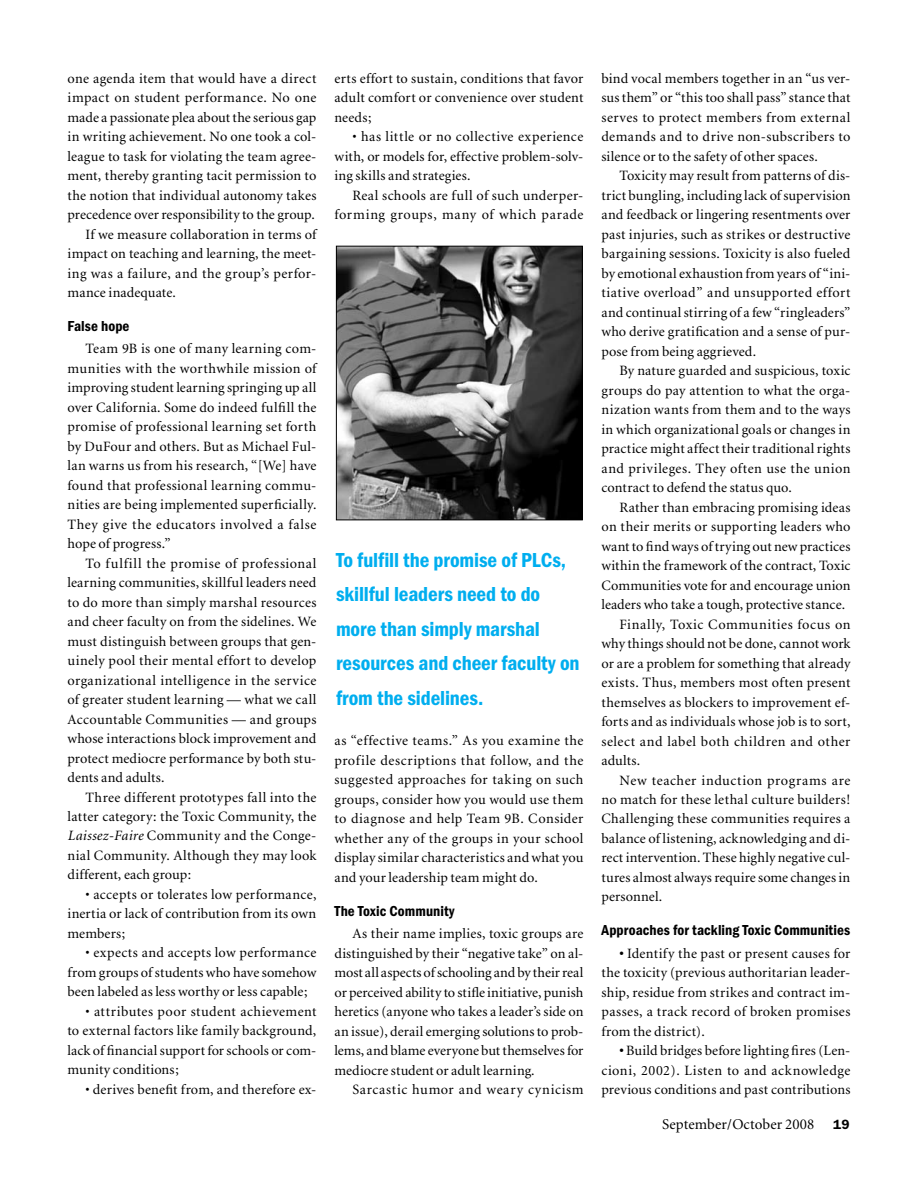
<style>
.page{position:relative;width:918px;height:1188px;background:#fff}
.page>*{position:absolute;margin:0;border:0;box-sizing:border-box;transform-origin:0 0}
.t1{font:600 condensed 21px/34.5px "Franklin Gothic";letter-spacing:-.005em;color:#00aeef}
.t2{font:600 condensed 15px "Franklin Gothic";letter-spacing:.005em;color:#000}
.t3{font:15px "Minion";letter-spacing:.005em;color:#000}
.t4{font:14.25px/19.5px "Minion";letter-spacing:.015em;color:#000;text-align:justify}
.t5{font:14.25px/19.5px "Minion";letter-spacing:.035em;color:#000;text-align:right}
.t6{font:14.25px "Minion";letter-spacing:-.005em;color:#000}
.t7{font:14.25px "Minion";letter-spacing:.04em;color:#000}
.t8{font:14.25px "Minion";letter-spacing:.05em;color:#000}
.s1{font-style:italic}
.s2{font-weight:700}
.s3{font-family:"Franklin Gothic";font-weight:600;font-size:13.5px}
</style>
<div class="page">
<img style="left:338px;top:248px;width:243px;height:270px">
<div style="left:336px;top:246px;width:247px;height:274px;border:1px solid #000"></div>
<p class="t4" style="left:68px;top:69px;width:250px">one agenda item that would have a direct</p>
<p class="t4" style="left:68px;top:88px;width:250px">impact on student performance. No one</p>
<p class="t4" style="left:68px;top:108px;width:250px">made a passionate plea about the serious gap</p>
<p class="t4" style="left:68px;top:127px;width:251px">in writing achievement. No one took a col-</p>
<p class="t4" style="left:68px;top:147px;width:251px">league to task for violating the team agree-</p>
<p class="t4" style="left:68px;top:166px;width:250px">ment, thereby granting tacit permission to</p>
<p class="t4" style="left:68px;top:186px;width:250px">the notion that individual autonomy takes</p>
<p class="t4" style="left:68px;top:205px;width:249px">precedence over responsibility to the group.</p>
<p class="t4" style="left:85px;top:225px;width:232px">If we measure collaboration in terms of</p>
<p class="t4" style="left:68px;top:244px;width:251px">impact on teaching and learning, the meet-</p>
<p class="t4" style="left:68px;top:264px;width:251px">ing was a failure, and the group’s perfor-</p>
<p class="t4" style="left:68px;top:283px;width:110px">mance inadequate.</p>
<p class="t2" style="left:68px;top:317px;width:63px">False hope</p>
<p class="t4" style="left:68px;top:339px;width:251px;text-indent:18px">Team 9B is one of many learning com&shy;munities with the worthwhile mission of improving student learning springing up all over California. Some do indeed fulfill the promise of professional learning set forth by DuFour and others. But as Michael Ful&shy;lan warns us from his research, “[We] have found that professional learning commu&shy;nities are being implemented superficially.<br>They give the educators involved a false hope of progress.”</p>
<p class="t4" style="left:68px;top:554px;width:251px;text-indent:18px">To fulfill the promise of professional learning communities, skillful leaders need to do more than simply marshal resources and cheer faculty on from the sidelines. We must distinguish between groups that gen&shy;uinely pool their mental effort to develop organizational intelligence in the service of greater student learning — what we call Accountable Communities — and groups whose interactions block improvement and protect mediocre performance by both stu&shy;dents and adults.</p>
<p class="t4" style="left:68px;top:788px;width:251px;text-indent:18px">Three different prototypes fall into the latter category: the Toxic Community, the <span class="s1">Laissez-Faire</span> Community and the Conge&shy;nial Community. Although they may look different, each group:</p>
<p class="t4" style="left:68px;top:885px;width:251px;text-indent:18px">• accepts or tolerates low performance, inertia or lack of contribution from its own members;</p>
<p class="t4" style="left:68px;top:944px;width:251px;text-indent:18px">• expects and accepts low performance from groups of students who have somehow been labeled as less worthy or less capable;</p>
<p class="t4" style="left:68px;top:1002px;width:251px;text-indent:18px">• attributes poor student achievement to external factors like family background, lack of financial support for schools or com&shy;munity conditions;</p>
<p class="t4" style="left:86px;top:1080px;width:233px">• derives benefit from, and therefore ex-</p>
<p class="t4" style="left:335px;top:69px;width:250px">erts effort to sustain, conditions that favor adult comfort or convenience over student needs;</p>
<p class="t4" style="left:335px;top:127px;width:251px;text-indent:18px">• has little or no collective experience with, or models for, effective problem-solv&shy;ing skills and strategies.</p>
<p class="t5" style="left:335px;top:186px;width:251px">Real schools are full of such underper&shy;forming groups, many of which parade</p>
<h1 class="t1" style="left:336px;top:543px;width:245px">To fulfill the promise of PLCs, skillful leaders need to do more than simply marshal resources and cheer faculty on from the sidelines.</h1>
<p class="t4" style="left:335px;top:732px;width:251px">as “effective teams.” As you examine the profile descriptions that follow, and the suggested approaches for taking on such groups, consider how you would use them to diagnose and help Team 9B. Consider whether any of the groups in your school display similar characteristics and what you and your leadership team might do.</p>
<p class="t2" style="left:334px;top:902px;width:122px">The Toxic Community</p>
<p class="t4" style="left:335px;top:924px;width:251px;text-indent:18px">As their name implies, toxic groups are distinguished by their “negative take” on al&shy;most all aspects of schooling and by their real or perceived ability to stifle initiative, punish heretics (anyone who takes a leader’s side on an issue), derail emerging solutions to prob&shy;lems, and blame everyone but themselves for mediocre student or adult learning.</p>
<p class="t8" style="left:352px;top:1083px;width:232px">Sarcastic humor and weary cynicism</p>
<p class="t4" style="left:602px;top:69px;width:251px">bind vocal members together in an “us ver&shy;sus them” or “this too shall pass” stance that serves to protect members from external demands and to drive non-subscribers to silence or to the safety of other spaces.</p>
<p class="t4" style="left:602px;top:166px;width:251px;text-indent:18px">Toxicity may result from patterns of dis&shy;trict bungling, including lack of supervision and feedback or lingering resentments over past injuries, such as strikes or destructive bargaining sessions. Toxicity is also fueled by emotional exhaustion from years of “ini&shy;tiative overload” and unsupported effort and continual stirring of a few “ringleaders” who derive gratification and a sense of pur&shy;pose from being aggrieved.</p>
<p class="t4" style="left:602px;top:361px;width:251px;text-indent:18px">By nature guarded and suspicious, toxic groups do pay attention to what the orga&shy;nization wants from them and to the ways in which organizational goals or changes in practice might affect their traditional rights and privileges. They often use the union contract to defend the status quo.</p>
<p class="t4" style="left:620px;top:498px;width:233px">Rather than embracing promising ideas</p>
<p class="t4" style="left:602px;top:517px;width:251px">on their merits or supporting leaders who</p>
<p class="t4" style="left:602px;top:537px;width:250px">want to find ways of trying out new practices</p>
<p class="t4" style="left:602px;top:556px;width:251px">within the framework of the contract, Toxic</p>
<p class="t4" style="left:602px;top:576px;width:251px">Communities vote for and encourage union</p>
<p class="t4" style="left:602px;top:595px;width:245px">leaders who take a tough, protective stance.</p>
<p class="t7" style="left:620px;top:617px;width:232px">Finally, Toxic Communities focus on</p>
<p class="t6" style="left:601px;top:636px;width:251px">why things should not be done, cannot work</p>
<p class="t4" style="left:601px;top:654px;width:250px">or are a problem for something that already</p>
<p class="t4" style="left:601px;top:673px;width:250px">exists. Thus, members most often present</p>
<p class="t4" style="left:601px;top:693px;width:251px">themselves as blockers to improvement ef-</p>
<p class="t4" style="left:601px;top:712px;width:251px">forts and as individuals whose job is to sort,</p>
<p class="t5" style="left:601px;top:732px;width:250px">select and label both children and other</p>
<p class="t4" style="left:601px;top:751px;width:40px">adults.</p>
<p class="t5" style="left:619px;top:771px;width:232px">New teacher induction programs are</p>
<p class="t4" style="left:601px;top:790px;width:250px">no match for these lethal culture builders!</p>
<p class="t4" style="left:601px;top:810px;width:251px">Challenging these communities requires a</p>
<p class="t4" style="left:601px;top:829px;width:251px">balance of listening, acknowledging and di-</p>
<p class="t4" style="left:601px;top:849px;width:251px">rect intervention. These highly negative cul-</p>
<p class="t4" style="left:601px;top:868px;width:250px">tures almost always require some changes in</p>
<p class="t4" style="left:601px;top:888px;width:62px">personnel.</p>
<p class="t2" style="left:602px;top:922px;width:250px">Approaches for tackling Toxic Communities</p>
<p class="t4" style="left:602px;top:944px;width:251px;text-indent:18px"><span class="s2">•</span> Identify the past or present causes for the toxicity (previous authoritarian leader&shy;ship, residue from strikes and contract im&shy;passes, a track record of broken promises from the district).</p>
<p class="t4" style="left:601px;top:1041px;width:251px;text-indent:18px"><span class="s2">•</span> Build bridges before lighting fires (Len&shy;cioni, 2002). Listen to and acknowledge previous conditions and past contributions</p>
<p class="t3" style="left:662px;top:1117px;width:189px">September/October 2008 <span class="s3">19</span></p>
</div>
